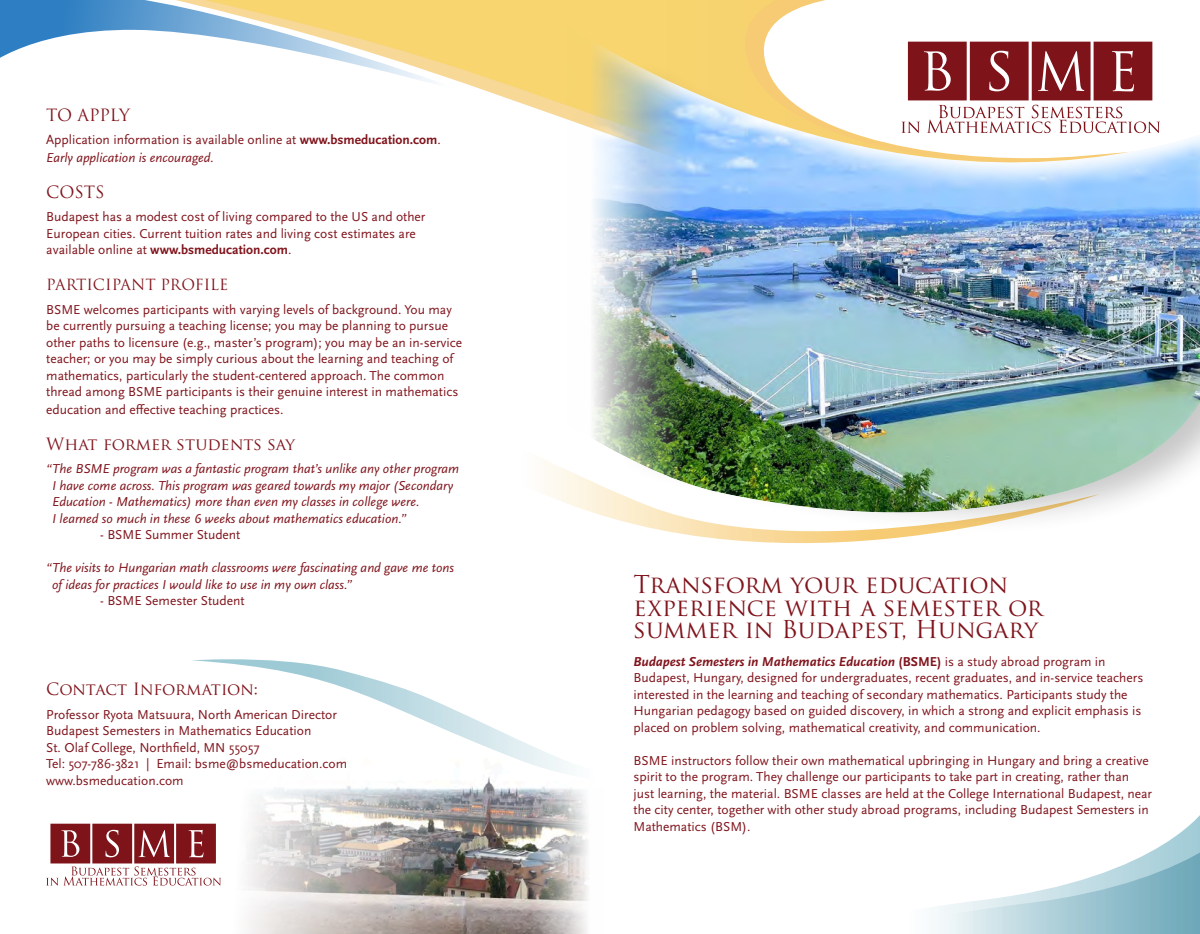
<style>
.page{position:relative;width:1200px;height:934px;background:#fff}
.page>*{position:absolute;margin:0;border:0;box-sizing:border-box;transform-origin:0 0}
.Headers{font:24px/22.5px "Trajan Pro";color:#80141c}
.Para_Headers{font:16.5px "Trajan Pro";color:#80141c}
.Para_Headers-2{font:15px "Trajan Pro";color:#80141c}
.t1{font:13.5px/16.5px "Scala Sans OT";color:#80141c}
.t2{font:italic 13.5px/16.5px "Scala Sans OT";color:#80141c}
.s1{font-weight:700}
.s2{font-style:italic}
.s3{font-weight:700;font-style:italic}
</style>
<div class="page">
<img style="left:46px;top:816px;width:542px;height:118px">
<svg style="left:192px;top:659px;width:394px;height:157px"></svg>
<svg style="left:489px;top:0;width:336px;height:119px;background:#f8d981"></svg>
<svg style="left:46px;top:823px;width:175px;height:62px"></svg>
<svg style="left:638px;top:525px;width:343px;height:18px"></svg>
<img style="left:565px;top:23px;width:635px;height:502px">
<svg style="left:934px;top:815px;width:266px;height:119px"></svg>
<svg style="left:0;top:0;width:489px;height:92px"></svg>
<p class="Para_Headers" style="left:46px;top:104px;width:85px">TO APPLY</p>
<p class="t1" style="left:46px;top:131px;width:396px;line-height:18px">Application information is available online at <span class="s1">www.bsmeducation.com</span>.<br><span class="s2">Early application is encouraged.</span></p>
<p class="Para_Headers" style="left:46px;top:181px;width:60px">COSTS</p>
<p class="t1" style="left:46px;top:209px;width:381px">Budapest has a modest cost of living compared to the US and other<br>European cities. Current tuition rates and living cost estimates are available online at <span class="s1">www.bsmeducation.com</span>.</p>
<p class="Para_Headers-2" style="left:46px;top:275px;width:184px">PARTICIPANT PROFILE</p>
<p class="t1" style="left:46px;top:301px;width:418px">BSME welcomes participants with varying levels of background. You may be currently pursuing a teaching license; you may be planning to pursue other paths to licensure (e.g., master’s program); you may be an in-service teacher; or you may be simply curious about the learning and teaching of mathematics, particularly the student-centered approach. The common thread among BSME participants is their genuine interest in mathematics</p>
<p class="t1" style="left:46px;top:402px;width:239px">education and effective teaching practices.</p>
<p class="Para_Headers" style="left:46px;top:433px;width:250px">What former students say</p>
<p class="t2" style="left:52px;top:461px;width:409px;text-indent:-6px">“The BSME program was a fantastic program that’s unlike any other program I have come across. This program was geared towards my major (Secondary Education - Mathematics) more than even my classes in college were.<br>I learned so much in these 6 weeks about mathematics education.”</p>
<p class="t1" style="left:100px;top:527px;width:142px">- BSME Summer Student</p>
<p class="t2" style="left:52px;top:560px;width:404px;text-indent:-6px">“The visits to Hungarian math classrooms were fascinating and gave me tons of ideas for practices I would like to use in my own class.”</p>
<p class="t1" style="left:100px;top:593px;width:146px">- BSME Semester Student</p>
<p class="Para_Headers" style="left:46px;top:679px;width:213px">Contact Information:</p>
<p class="t1" style="left:46px;top:706px;width:292px">Professor Ryota Matsuura, North American Director</p>
<p class="t1" style="left:46px;top:723px;width:267px">Budapest Semesters in Mathematics Education</p>
<p class="t1" style="left:46px;top:739px;width:215px">St. Olaf College, Northfield, MN 55057</p>
<p class="t1" style="left:46px;top:756px;width:303px">Tel: 507-786-3821 | Email: bsme@bsmeducation.com</p>
<p class="t1" style="left:46px;top:772px;width:139px">www.bsmeducation.com</p>
<p class="Headers" style="left:633px;top:573px;width:411px">Transform your education experience with a semester or summer in Budapest, Hungary</p>
<p class="t1" style="left:633px;top:653px;width:511px"><span class="s3">Budapest Semesters in Mathematics Education</span> <span class="s1">(BSME)</span> is a study abroad program in Budapest, Hungary, designed for undergraduates, recent graduates, and in-service teachers interested in the learning and teaching of secondary mathematics. Participants study the Hungarian pedagogy based on guided discovery, in which a strong and explicit emphasis is placed on problem solving, mathematical creativity, and communication.</p>
<p class="t1" style="left:633px;top:752px;width:520px">BSME instructors follow their own mathematical upbringing in Hungary and bring a creative spirit to the program. They challenge our participants to take part in creating, rather than just learning, the material. BSME classes are held at the College International Budapest, near the city center, together with other study abroad programs, including Budapest Semesters in Mathematics (BSM).</p>
</div>
